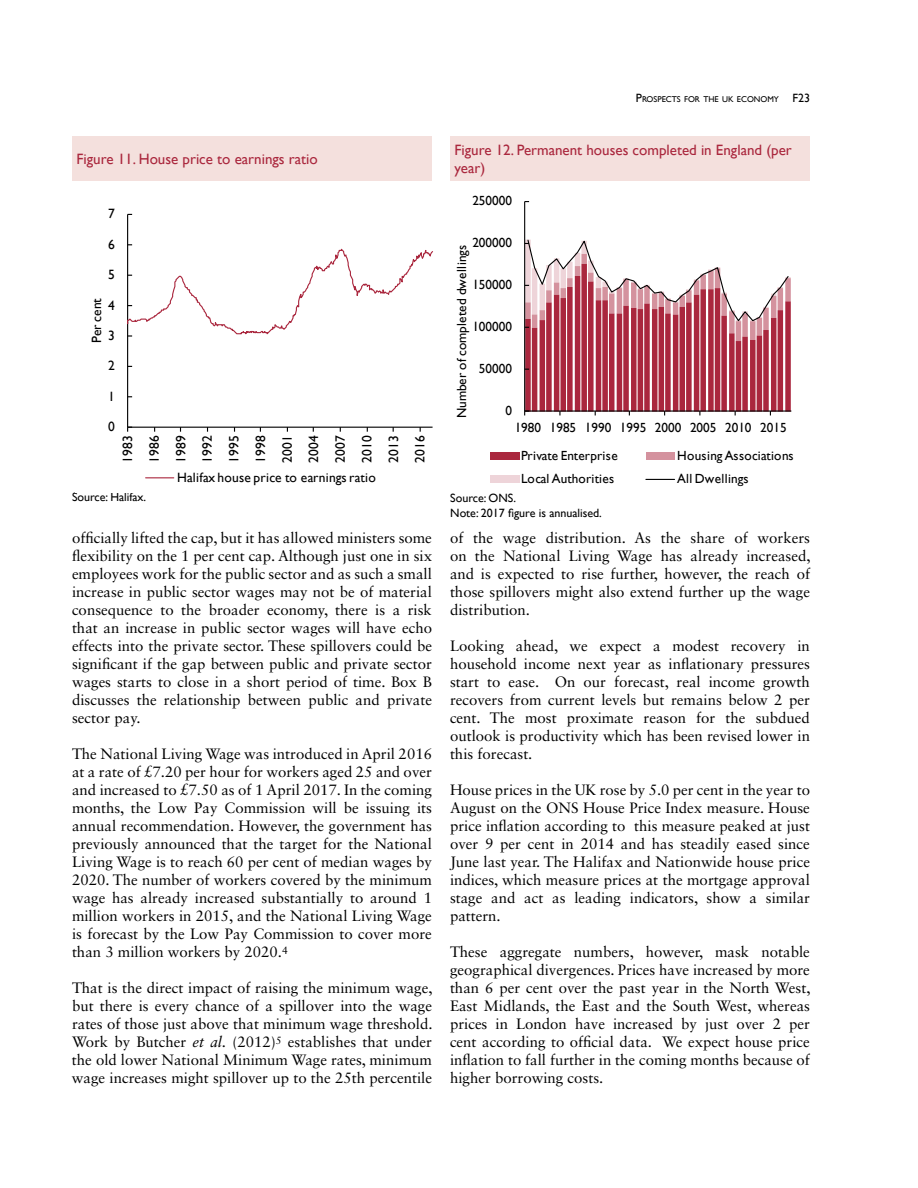
<style>
.page{position:relative;width:918px;height:1188px;background:#fff}
.page>*{position:absolute;margin:0;border:0;box-sizing:border-box;transform-origin:0 0}
.t1{font:15px/18px "Sabon LT Std";color:#000;text-align:justify}
.t2{font:15px/18px "Gill Sans";color:#aa273d}
.t3{font:13.5px/26.5px "Gill Sans";color:#000;text-align:justify}
.t4{font:13.2px "Gill Sans";color:#000}
.t5{font:13.2px "Gill Sans";letter-spacing:.03em;color:#000}
.t6{font:13.2px "Gill Sans";letter-spacing:.025em;color:#000}
.t7{font:12px/15px "Gill Sans";color:#000}
.t8{font:8.4px "Gill Sans";color:#000}
.s1{font-style:italic}
.s2{font-size:12px}
</style>
<div class="page">
<div style="left:72px;top:137px;width:360px;height:44px;background:#f4e0dd"></div>
<hr style="left:127px;top:214px;width:1px;height:213px;background:#000">
<hr style="left:128px;top:427px;width:305px;height:1px;background:#000">
<svg style="left:127px;top:427px;width:5px;height:5px"></svg>
<svg style="left:128px;top:244px;width:305px;height:95px"></svg>
<svg style="left:146px;top:477px;width:28px;height:1px"></svg>
<div style="left:450px;top:137px;width:360px;height:44px;background:#f4e0dd"></div>
<hr style="left:524px;top:202px;width:1px;height:209px;background:#000">
<svg style="left:524px;top:239px;width:267px;height:176px"></svg>
<div style="left:490px;top:452px;width:30px;height:8px;background:#aa273e"></div>
<div style="left:646px;top:452px;width:29px;height:8px;background:#d4929e"></div>
<div style="left:490px;top:476px;width:30px;height:7px;background:#eed4d9"></div>
<svg style="left:646px;top:479px;width:29px;height:1px"></svg>
<p class="t2" style="left:77px;top:150px;width:243px">Figure 11. House price to earnings ratio</p>
<p class="t3" style="left:108px;top:201px;width:8px">7</p>
<p class="t3" style="left:108px;top:231px;width:8px">6</p>
<p class="t3" style="left:108px;top:262px;width:8px">5</p>
<p class="t3" style="left:84px;top:343px;width:47px;rotate:-90deg">Per cent</p>
<p class="t3" style="left:108px;top:292px;width:8px">4</p>
<p class="t3" style="left:108px;top:322px;width:8px">3</p>
<p class="t3" style="left:108px;top:353px;width:8px">2</p>
<p class="t3" style="left:108px;top:383px;width:8px">1</p>
<p class="t3" style="left:108px;top:414px;width:8px">0</p>
<p class="t3" style="left:115px;top:463px;width:29px;rotate:-90deg">1983<br>1986<br>1989<br>1992<br>1995<br>1998<br>2001<br>2004<br>2007<br>2010<br>2013<br>2016</p>
<p class="t3" style="left:177px;top:464px;width:200px">Halifax house price to earnings ratio</p>
<p class="t7" style="left:72px;top:490px;width:76px">Source: Halifax.</p>
<p class="t1" style="left:72px;top:529px;width:362px">officially lifted the cap, but it has allowed ministers some flexibility on the 1 per cent cap. Although just one in six employees work for the public sector and as such a small increase in public sector wages may not be of material consequence to the broader economy, there is a risk that an increase in public sector wages will have echo effects into the private sector. These spillovers could be significant if the gap between public and private sector wages starts to close in a short period of time. Box B discusses the relationship between public and private sector pay.</p>
<p class="t1" style="left:72px;top:745px;width:362px">The National Living Wage was introduced in April 2016 at a rate of £7.20 per hour for workers aged 25 and over and increased to £7.50 as of 1 April 2017. In the coming months, the Low Pay Commission will be issuing its annual recommendation. However, the government has previously announced that the target for the National Living Wage is to reach 60 per cent of median wages by 2020. The number of workers covered by the minimum wage has already increased substantially to around 1 million workers in 2015, and the National Living Wage is forecast by the Low Pay Commission to cover more than 3 million workers by 2020.<sup>4</sup></p>
<p class="t1" style="left:72px;top:979px;width:362px">That is the direct impact of raising the minimum wage, but there is every chance of a spillover into the wage rates of those just above that minimum wage threshold.<br>Work by Butcher <span class="s1">et al.</span> (2012)<sup>5</sup> establishes that under the old lower National Minimum Wage rates, minimum wage increases might spillover up to the 25th percentile</p>
<p class="t8" style="left:636px;top:94px;width:176px"><span class="s2">P</span>ROSPECTS FOR THE UK ECONOMY <span class="s2">F23</span></p>
<p class="t2" style="left:455px;top:141px;width:339px">Figure 12. Permanent houses completed in England (per year)</p>
<p class="t4" style="left:472px;top:193px;width:41px">250000</p>
<p class="t4" style="left:472px;top:235px;width:41px">200000</p>
<p class="t4" style="left:454px;top:418px;width:174px;rotate:-90deg">Number of completed dwellings</p>
<p class="t4" style="left:472px;top:277px;width:41px">150000</p>
<p class="t4" style="left:472px;top:319px;width:41px">100000</p>
<p class="t4" style="left:479px;top:361px;width:35px">50000</p>
<p class="t4" style="left:505px;top:403px;width:8px">0</p>
<p class="t4" style="left:515px;top:419px;width:273px">1980 1985 1990 1995 2000 2005 2010 2015</p>
<p class="t4" style="left:521px;top:448px;width:98px">Private Enterprise</p>
<p class="t5" style="left:677px;top:448px;width:118px">Housing Associations</p>
<p class="t4" style="left:521px;top:471px;width:95px">Local Authorities</p>
<p class="t6" style="left:677px;top:471px;width:73px">All Dwellings</p>
<p class="t7" style="left:450px;top:490px;width:153px">Source: ONS.<br>Note: 2017 figure is annualised.</p>
<p class="t1" style="left:450px;top:529px;width:362px">of the wage distribution. As the share of workers on the National Living Wage has already increased, and is expected to rise further, however, the reach of those spillovers might also extend further up the wage distribution.</p>
<p class="t1" style="left:450px;top:637px;width:362px">Looking ahead, we expect a modest recovery in household income next year as inflationary pressures start to ease. On our forecast, real income growth recovers from current levels but remains below 2 per cent. The most proximate reason for the subdued outlook is productivity which has been revised lower in this forecast.</p>
<p class="t1" style="left:450px;top:781px;width:362px">House prices in the UK rose by 5.0 per cent in the year to August on the ONS House Price Index measure. House price inflation according to this measure peaked at just over 9 per cent in 2014 and has steadily eased since June last year. The Halifax and Nationwide house price indices, which measure prices at the mortgage approval stage and act as leading indicators, show a similar pattern.</p>
<p class="t1" style="left:450px;top:943px;width:362px">These aggregate numbers, however, mask notable geographical divergences. Prices have increased by more than 6 per cent over the past year in the North West, East Midlands, the East and the South West, whereas prices in London have increased by just over 2 per cent according to official data. We expect house price inflation to fall further in the coming months because of higher borrowing costs.</p>
</div>
